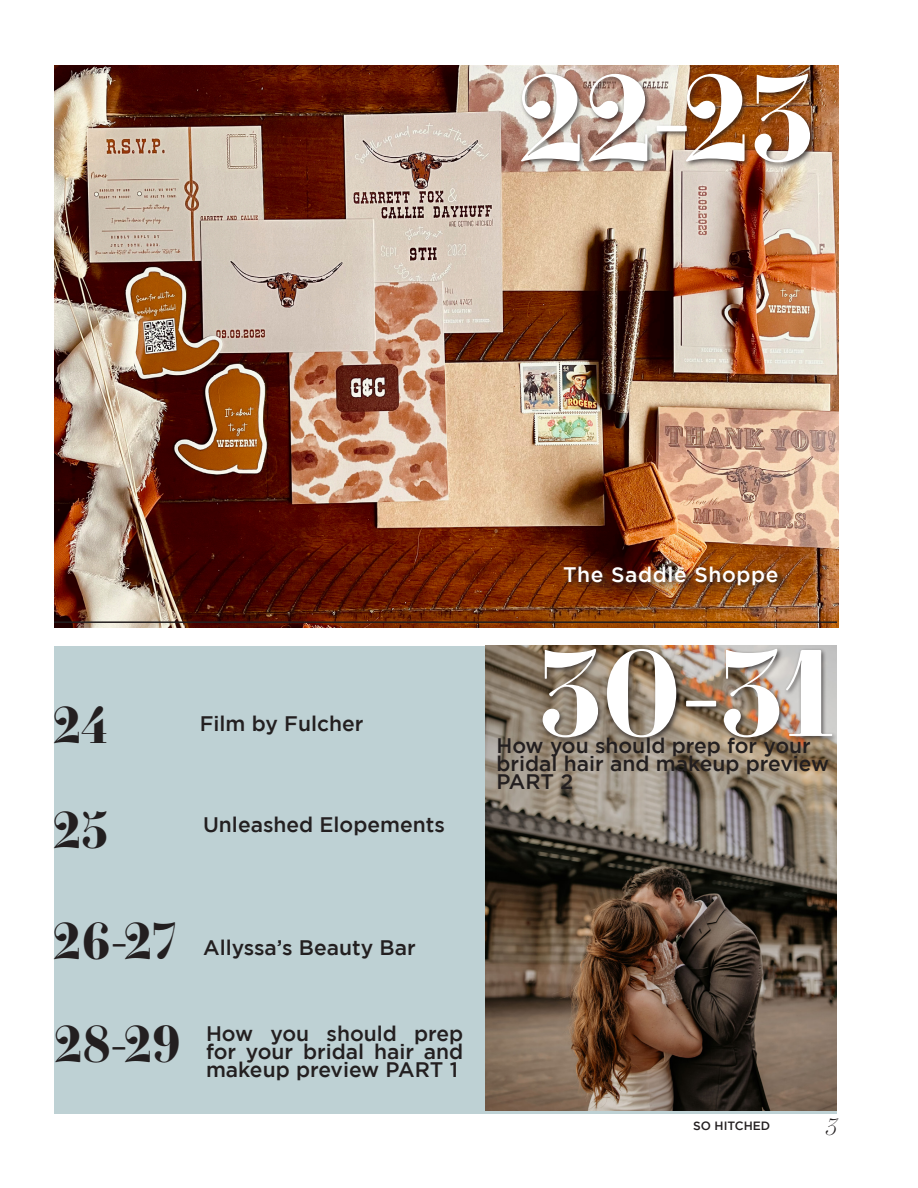
<style>
.page{position:relative;width:918px;height:1188px;background:#fff}
.page>*{position:absolute;margin:0;border:0;box-sizing:border-box;transform-origin:0 0}
.BIG_N__White_allgmnt{font:700 117px "Essonnes Display";color:#fff}
.SMALL_BIG_NUMBERS_BL{font:700 49.5px "Essonnes Display";color:#231f20}
.t1{font:italic 300 22.5px "Essonnes Display";color:#231f20}
.Body_text_contents{font:500 21px/18px "Gotham";color:#231f20;text-align:justify}
.Photo_body_text{font:500 21px "Gotham";letter-spacing:.03em;color:#fff}
.t2{font:500 12px "Gotham";color:#231f20}
</style>
<div class="page">
<div style="left:54px;top:646px;width:783px;height:468px;background:#bed1d4"></div>
<img style="left:54px;top:65px;width:784px;height:562px">
<img style="left:486px;top:646px;width:351px;height:465px">
<hr style="left:54px;top:621px;width:783px;height:2px;background:#231f20">
<div style="left:567px;top:569px;width:228px;height:33px;background:#231f20;opacity:.5"></div>
<div style="left:562px;top:565px;width:223px;height:27px;background:#231f20;opacity:.75"></div>
<div style="left:519px;top:72px;width:297px;height:97px;background:#231f20;opacity:.75"></div>
<div style="left:540px;top:647px;width:298px;height:97px;background:#231f20;opacity:.75"></div>
<p class="BIG_N__White_allgmnt" style="left:518px;top:35px;width:298px">22-23</p>
<p class="SMALL_BIG_NUMBERS_BL" style="left:53px;top:690px;width:57px">24</p>
<p class="Body_text_contents" style="left:200px;top:714px;width:165px">Film by Fulcher</p>
<p class="SMALL_BIG_NUMBERS_BL" style="left:53px;top:794px;width:57px">25</p>
<p class="Body_text_contents" style="left:203px;top:815px;width:243px">Unleashed Elopements</p>
<p class="SMALL_BIG_NUMBERS_BL" style="left:53px;top:906px;width:126px">26-27</p>
<p class="Body_text_contents" style="left:203px;top:938px;width:214px">Allyssa’s Beauty Bar</p>
<p class="SMALL_BIG_NUMBERS_BL" style="left:54px;top:1009px;width:128px">28-29</p>
<p class="Body_text_contents" style="left:206px;top:1024px;width:259px">How you should prep for your bridal hair and makeup preview PART 1</p>
<p class="Photo_body_text" style="left:563px;top:562px;width:217px">The Saddle Shoppe</p>
<p class="BIG_N__White_allgmnt" style="left:538px;top:610px;width:298px">30-31</p>
<p class="Body_text_contents" style="left:496px;top:736px;width:316px">How you should prep for your</p>
<p class="Body_text_contents" style="left:496px;top:754px;width:334px">bridal hair and makeup preview</p>
<p class="Body_text_contents" style="left:496px;top:772px;width:79px">PART 2</p>
<p class="t2" style="left:693px;top:1119px;width:79px">SO HITCHED</p>
<p class="t1" style="left:826px;top:1110px;width:13px">3</p>
</div>
